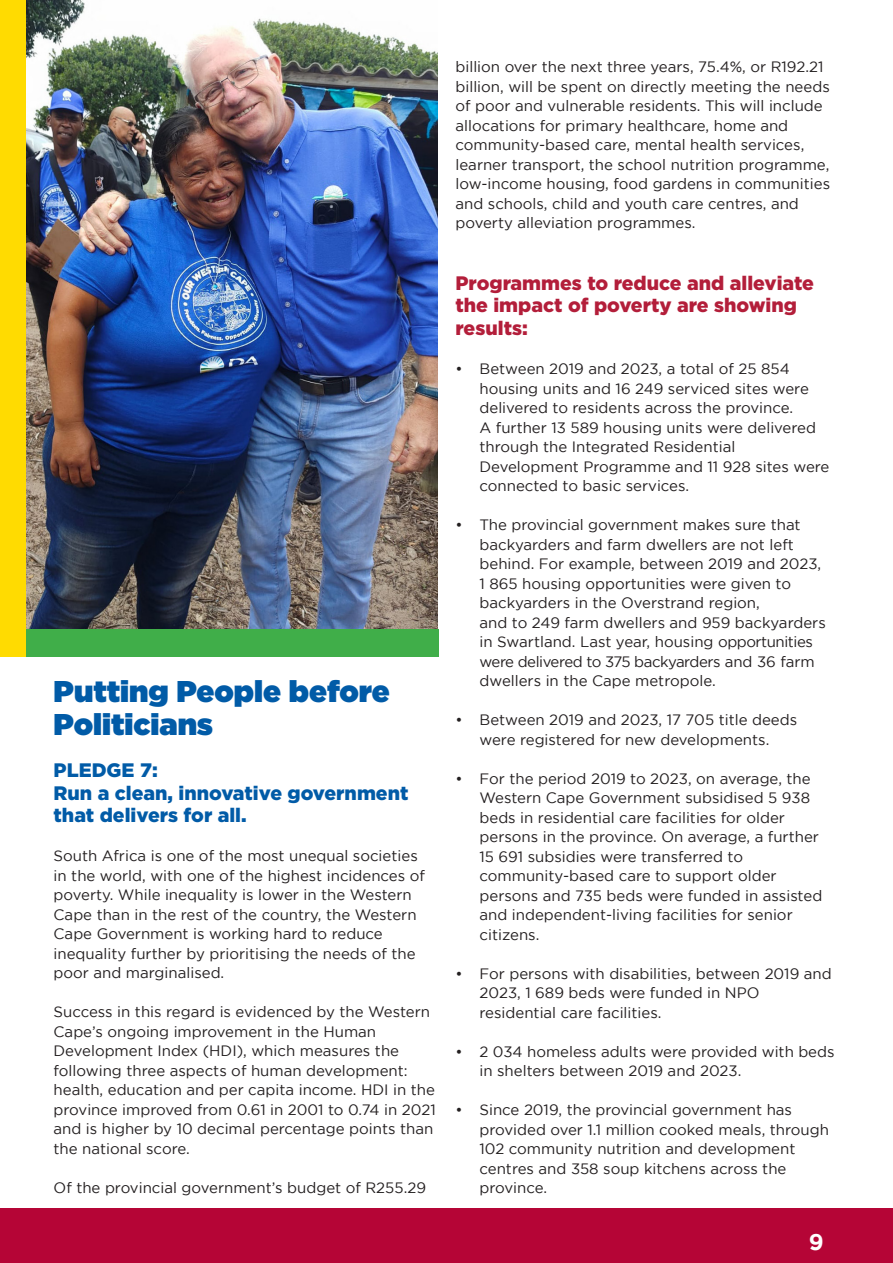
<style>
.page{position:relative;width:893px;height:1263px;background:#fff}
.page>*{position:absolute;margin:0;border:0;box-sizing:border-box;transform-origin:0 0}
.t1{font:900 30px/33px "Gotham";color:#015ba7}
.t2{font:700 22.5px "Gotham";color:#fff}
.t3{font:900 19.5px/22.5px "Gotham";color:#b31e3a}
.t4{font:900 19.5px/22.5px "Gotham";color:#015ba7}
.t5{font:15px/19.5px "Gotham";color:#231f20}
</style>
<div class="page">
<div style="left:0;top:1209px;width:893px;height:54px;background:#b50536"></div>
<img style="left:25px;top:0;width:412px;height:629px">
<div style="left:6px;top:629px;width:432px;height:27px;background:#40ae49"></div>
<div style="left:0;top:0;width:25px;height:656px;background:#ffdb01"></div>
<p class="t1" style="left:54px;top:674px;width:338px">Putting People before<br>Politicians</p>
<p class="t4" style="left:54px;top:758px;width:106px">PLEDGE 7:</p>
<p class="t4" style="left:54px;top:781px;width:356px">Run a clean, innovative government that delivers for all.</p>
<p class="t5" style="left:54px;top:846px;width:373px">South Africa is one of the most unequal societies in the world, with one of the highest incidences of poverty. While inequality is lower in the Western Cape than in the rest of the country, the Western Cape Government is working hard to reduce</p>
<p class="t5" style="left:54px;top:943px;width:364px">inequality further by prioritising the needs of the poor and marginalised.</p>
<p class="t5" style="left:54px;top:1002px;width:378px">Success in this regard is evidenced by the Western<br>Cape’s ongoing improvement in the Human</p>
<p class="t5" style="left:54px;top:1041px;width:384px">Development Index (HDI), which measures the following three aspects of human development: health, education and per capita income. HDI in the province improved from 0.61 in 2001 to 0.74 in 2021 and is higher by 10 decimal percentage points than the national score.</p>
<p class="t5" style="left:54px;top:1177px;width:374px">Of the provincial government’s budget of R255.29</p>
<p class="t5" style="left:455px;top:57px;width:376px">billion over the next three years, 75.4%, or R192.21 billion, will be spent on directly meeting the needs of poor and vulnerable residents. This will include allocations for primary healthcare, home and</p>
<p class="t5" style="left:455px;top:135px;width:376px">community-based care, mental health services, learner transport, the school nutrition programme, low-income housing, food gardens in communities and schools, child and youth care centres, and</p>
<p class="t5" style="left:455px;top:213px;width:242px">poverty alleviation programmes.</p>
<p class="t3" style="left:455px;top:271px;width:360px">Programmes to reduce and alleviate the impact of poverty are showing results:</p>
<p class="t5" style="left:455px;top:359px;width:336px">• Between 2019 and 2023, a total of 25 854</p>
<p class="t5" style="left:479px;top:378px;width:331px">housing units and 16 249 serviced sites were</p>
<p class="t5" style="left:479px;top:398px;width:338px">delivered to residents across the province.<br>A further 13 589 housing units were delivered through the Integrated Residential</p>
<p class="t5" style="left:479px;top:456px;width:351px">Development Programme and 11 928 sites were connected to basic services.</p>
<p class="t5" style="left:479px;top:515px;width:323px;text-indent:-24px">• The provincial government makes sure that backyarders and farm dwellers are not left</p>
<p class="t5" style="left:479px;top:554px;width:343px">behind. For example, between 2019 and 2023,</p>
<p class="t5" style="left:479px;top:573px;width:348px">1 865 housing opportunities were given to backyarders in the Overstrand region,<br>and to 249 farm dwellers and 959 backyarders in Swartland. Last year, housing opportunities were delivered to 375 backyarders and 36 farm dwellers in the Cape metropole.</p>
<p class="t5" style="left:455px;top:710px;width:343px;text-align:center">• Between 2019 and 2023, 17 705 title deeds were registered for new developments.</p>
<p class="t5" style="left:479px;top:768px;width:341px;text-indent:-24px">• For the period 2019 to 2023, on average, the Western Cape Government subsidised 5 938 beds in residential care facilities for older persons in the province. On average, a further</p>
<p class="t5" style="left:479px;top:846px;width:265px">15 691 subsidies were transferred to</p>
<p class="t5" style="left:479px;top:866px;width:299px">community-based care to support older</p>
<p class="t5" style="left:479px;top:885px;width:344px">persons and 735 beds were funded in assisted and independent-living facilities for senior citizens.</p>
<p class="t5" style="left:479px;top:963px;width:354px;text-indent:-24px">• For persons with disabilities, between 2019 and<br>2023, 1 689 beds were funded in NPO</p>
<p class="t5" style="left:479px;top:1002px;width:184px">residential care facilities.</p>
<p class="t5" style="left:479px;top:1041px;width:357px;text-indent:-24px">• 2 034 homeless adults were provided with beds in shelters between 2019 and 2023.</p>
<p class="t5" style="left:479px;top:1100px;width:351px;text-indent:-24px">• Since 2019, the provincial government has provided over 1.1 million cooked meals, through<br>102 community nutrition and development</p>
<p class="t5" style="left:479px;top:1158px;width:308px">centres and 358 soup kitchens across the</p>
<p class="t5" style="left:479px;top:1178px;width:69px">province.</p>
<p class="t2" style="left:809px;top:1228px;width:16px">9</p>
</div>
